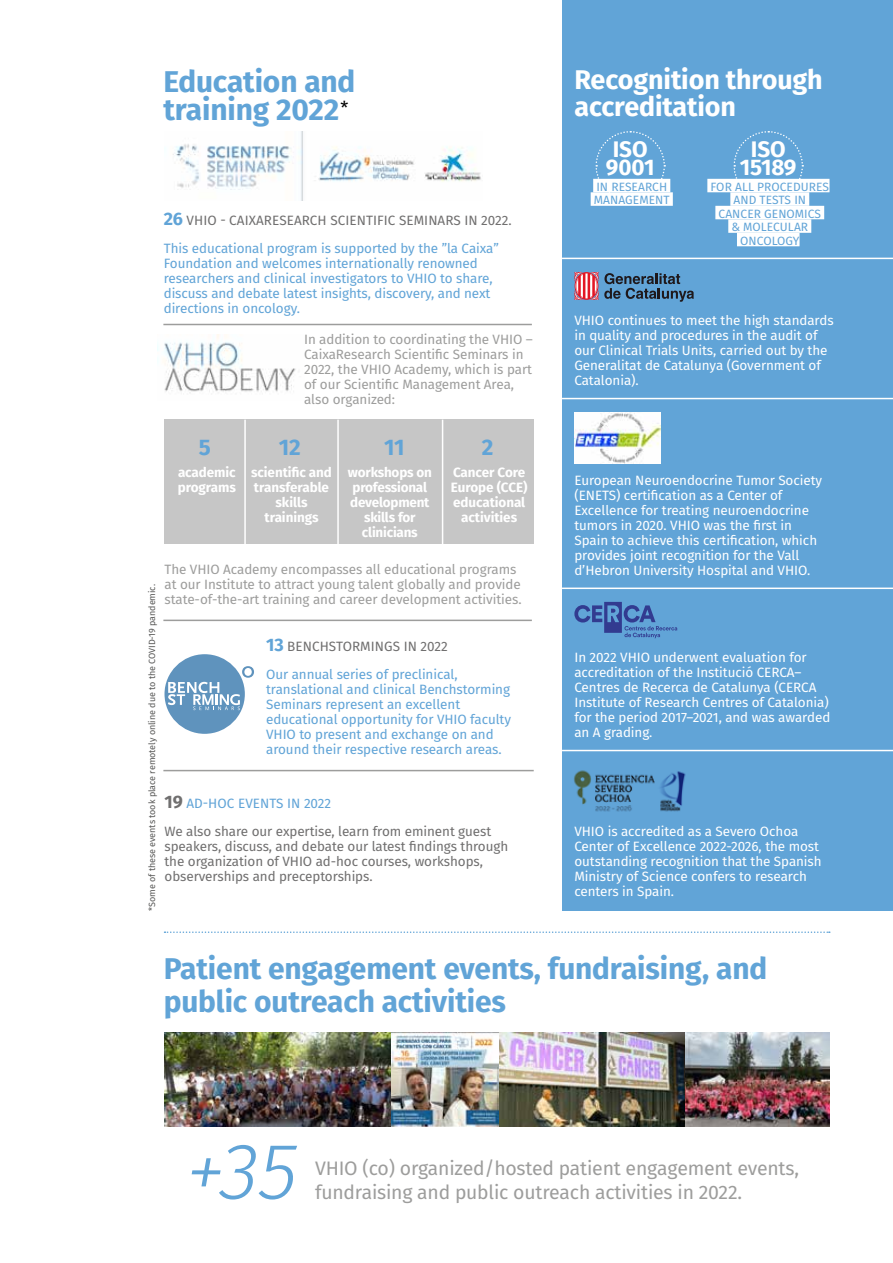
<style>
.page{position:relative;width:893px;height:1263px;background:#fff}
.page>*{position:absolute;margin:0;border:0;box-sizing:border-box;transform-origin:0 0}
.t1{font:italic 300 79.5px "Fira Sans";color:#61a4d7}
.t2{font:700 30px/28.5px "Fira Sans";letter-spacing:-.005em;color:#61a4d7}
.t3{font:700 27px/27px "Fira Sans";letter-spacing:-.005em;color:#fff}
.t4{font:700 22.5px/18px "Fira Sans";letter-spacing:-.005em;color:#fff;text-align:center}
.t5{font:700 22.5px "Fira Sans";color:#61a4d7}
.t6{font:19.5px "Fira Sans";letter-spacing:-.01em;color:#9d9d9c}
.t7{font:13.5px/15px "Fira Sans";letter-spacing:-.005em;color:#fff}
.t8{font:13.5px/15px "Fira Sans";letter-spacing:-.005em;color:#61a4d7}
.t9{font:13.5px/15px "Fira Sans";letter-spacing:-.005em;color:#9d9d9c}
.t10{font:13.5px/15px "Fira Sans";letter-spacing:-.005em;color:#706f6f}
.t11{font:700 13.5px/15px "Fira Sans";letter-spacing:-.01em;color:#fff;text-align:center}
.t12{font:12px/13.5px "Fira Sans";letter-spacing:.005em;color:#61a4d7}
.t13{font:9px "Fira Sans";letter-spacing:-.005em;color:#575756}
.s1{font-weight:700;font-size:18px}
.s2{color:#706f6f}
.s3{color:#61a4d7}
</style>
<div class="page">
<div style="left:562px;top:0;width:331px;height:910px;background:#61a4d7"></div>
<div style="left:165px;top:420px;width:369px;height:124px;background:#c6c6c6"></div>
<img style="left:165px;top:1032px;width:665px;height:94px">
<div style="left:165px;top:654px;width:80px;height:80px;background:#5f93bd;border-radius:50%"></div>
<svg style="left:168px;top:666px;width:86px;height:44px"></svg>
<img style="left:173px;top:131px;width:308px;height:70px">
<img style="left:157px;top:335px;width:139px;height:58px">
<svg style="left:165px;top:931px;width:665px;height:2px"></svg>
<hr style="left:244px;top:420px;width:2px;height:124px;background:#fff">
<hr style="left:337px;top:420px;width:2px;height:124px;background:#fff">
<hr style="left:442px;top:420px;width:1px;height:124px;background:#fff">
<svg style="left:574px;top:272px;width:120px;height:30px"></svg>
<img style="left:574px;top:412px;width:86px;height:51px">
<svg style="left:574px;top:602px;width:103px;height:36px"></svg>
<img style="left:574px;top:770px;width:112px;height:42px">
<hr style="left:163px;top:324px;width:369px;height:1px;background:#9d9d9c">
<hr style="left:163px;top:620px;width:369px;height:1px;background:#9d9d9c">
<hr style="left:163px;top:770px;width:371px;height:1px;background:#9d9d9c">
<hr style="left:562px;top:398px;width:331px;height:1px;background:#fff">
<hr style="left:562px;top:258px;width:331px;height:1px;background:#fff">
<hr style="left:562px;top:587px;width:331px;height:2px;background:#fff">
<hr style="left:562px;top:750px;width:331px;height:1px;background:#fff">
<svg style="left:595px;top:131px;width:71px;height:48px"></svg>
<svg style="left:733px;top:131px;width:71px;height:48px"></svg>
<div style="left:593px;top:179px;width:77px;height:13px;background:#fff"></div>
<div style="left:591px;top:192px;width:82px;height:14px;background:#fff"></div>
<div style="left:707px;top:179px;width:122px;height:13px;background:#fff"></div>
<div style="left:730px;top:192px;width:79px;height:14px;background:#fff"></div>
<div style="left:715px;top:206px;width:109px;height:13px;background:#fff"></div>
<div style="left:728px;top:219px;width:83px;height:14px;background:#fff"></div>
<div style="left:737px;top:233px;width:62px;height:13px;background:#fff"></div>
<h2 class="t2" style="left:163px;top:65px;width:194px">Education and training 2022<sup>*</sup></h2>
<p class="t8" style="left:164px;top:206px;width:349px;line-height:27.8px"><span class="s1">26</span> <span class="s2">VHIO - CAIXARESEARCH SCIENTIFIC SEMINARS IN 2022.<br></span>This educational program is supported by the ”la Caixa”</p>
<p class="t8" style="left:164px;top:255px;width:330px">Foundation and welcomes internationally renowned researchers and clinical investigators to VHIO to share, discuss and debate latest insights, discovery, and next directions in oncology.</p>
<p class="t9" style="left:304px;top:331px;width:230px">In addition to coordinating the VHIO – CaixaResearch Scientific Seminars in 2022, the VHIO Academy, which is part of our Scientific Management Area, also organized:</p>
<h3 class="t5" style="left:199px;top:428px;width:14px">5</h3>
<h3 class="t5" style="left:279px;top:428px;width:23px">12</h3>
<h3 class="t5" style="left:384px;top:428px;width:22px">11</h3>
<h3 class="t5" style="left:482px;top:428px;width:13px">2</h3>
<p class="t11" style="left:178px;top:463px;width:60px;text-align:left">academic programs</p>
<p class="t11" style="left:251px;top:463px;width:82px">scientific and transferable skills trainings</p>
<p class="t11" style="left:348px;top:463px;width:85px">workshops on professional development skills for clinicians</p>
<p class="t11" style="left:451px;top:463px;width:78px">Cancer Core<br>Europe (CCE) educational activities</p>
<p class="t9" style="left:165px;top:561px;width:359px">The VHIO Academy encompasses all educational programs at our Institute to attract young talent globally and provide state-of-the-art training and career development activities.</p>
<p class="t13" style="left:145px;top:910px;width:328px;rotate:-90deg">*Some of these events took place remotely online due to the COVID-19 pandemic.</p>
<p class="t8" style="left:266px;top:632px;width:193px;line-height:27.8px"><span class="s1">13</span> <span class="s2">BENCHSTORMINGS IN 2022<br></span>Our annual series of preclinical,</p>
<p class="t8" style="left:266px;top:681px;width:246px">translational and clinical Benchstorming Seminars represent an excellent educational opportunity for VHIO faculty VHIO to present and exchange on and around their respective research areas.</p>
<p class="t10" style="left:165px;top:789px;width:328px;line-height:27.8px"><span class="s1">19</span> <span class="s3">AD-HOC EVENTS IN 2022<br></span>We also share our expertise, learn from eminent guest</p>
<p class="t10" style="left:165px;top:838px;width:345px">speakers, discuss, and debate our latest findings through the organization of VHIO ad-hoc courses, workshops, observerships and preceptorships.</p>
<h3 class="t3" style="left:574px;top:64px;width:250px">Recognition through accreditation</h3>
<h3 class="t4" style="left:606px;top:138px;width:50px">ISO<br>9001</h3>
<h3 class="t4" style="left:740px;top:138px;width:58px">ISO<br>15189</h3>
<p class="t12" style="left:594px;top:180px;width:77px">IN RESEARCH<br>MANAGEMENT</p>
<p class="t12" style="left:710px;top:180px;width:120px;text-align:center">FOR ALL PROCEDURES<br>AND TESTS IN<br>CANCER GENOMICS<br>&amp; MOLECULAR<br>ONCOLOGY</p>
<p class="t7" style="left:574px;top:312px;width:261px">VHIO continues to meet the high standards in quality and procedures in the audit of our Clinical Trials Units, carried out by the Generalitat de Catalunya (Government of Catalonia).</p>
<p class="t7" style="left:574px;top:472px;width:249px">European Neuroendocrine Tumor Society (ENETS) certification as a Center of Excellence for treating neuroendocrine tumors in 2020. VHIO was the first in Spain to achieve this certification, which provides joint recognition for the Vall d’Hebron University Hospital and VHIO.</p>
<p class="t7" style="left:574px;top:649px;width:257px">In 2022 VHIO underwent evaluation for accreditation of the Institució CERCA– Centres de Recerca de Catalunya (CERCA Institute of Research Centres of Catalonia) for the period 2017–2021, and was awarded an A grading.</p>
<p class="t7" style="left:574px;top:823px;width:249px">VHIO is accredited as a Severo Ochoa Center of Excellence 2022-2026, the most outstanding recognition that the Spanish Ministry of Science confers to research centers in Spain.</p>
<h2 class="t2" style="left:164px;top:949px;width:605px;line-height:33px">Patient engagement events, fundraising, and public outreach activities</h2>
<h1 class="t1" style="left:182px;top:1114px;width:133px">+35</h1>
<h3 class="t6" style="left:315px;top:1153px;width:485px">VHIO (co) organized/hosted patient engagement events,</h3>
<h3 class="t6" style="left:315px;top:1177px;width:429px">fundraising and public outreach activities in 2022.</h3>
</div>
